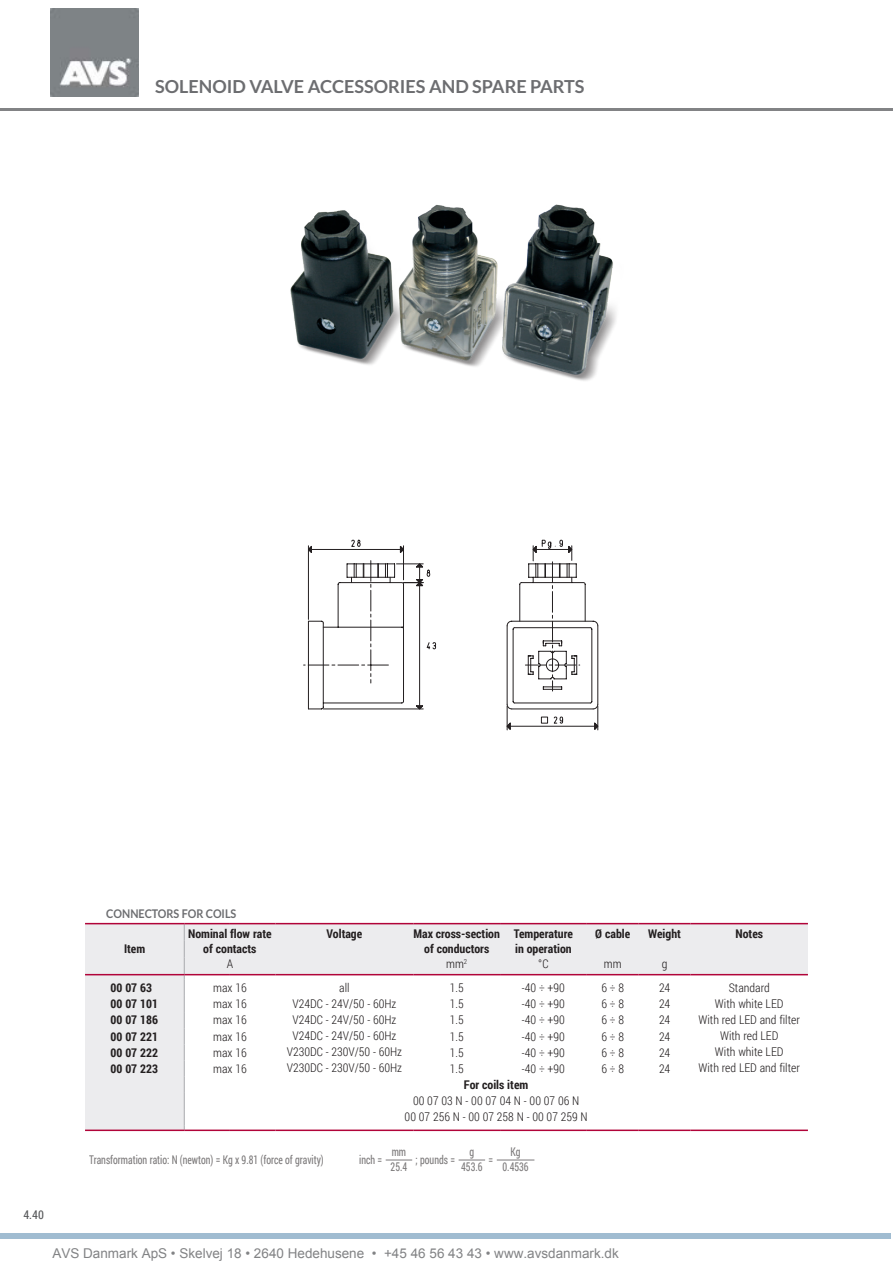
<style>
.page{position:relative;width:893px;height:1263px;background:#fff}
.page>*{position:absolute;margin:0;border:0;box-sizing:border-box;transform-origin:0 0}
.t1{font:700 18px "Lato";color:#6c6d70}
.t2{font:13.5px "Arial";color:#828385}
.t3{font:300 12px/16.2px "Roboto Condensed";color:#231f20;text-align:center}
.t4{font:700 12px "Roboto Condensed";color:#231f20}
.t5{font:12px "Roboto Condensed";color:#231f20;scale:.81 1}
.t6{font:700 12px "Lato";color:#6c6d70;scale:.9 1}
.t7{font:12px "Roboto Condensed";color:#57585a}
</style>
<div class="page">
<img style="left:290px;top:204px;width:326px;height:177px">
<svg style="left:308px;top:539px;width:291px;height:192px"></svg>
<svg style="left:85px;top:924px;width:723px;height:205px"></svg>
<svg style="left:276px;top:975px;width:415px;height:5px"></svg>
<svg style="left:184px;top:924px;width:1px;height:205px"></svg>
<hr style="left:85px;top:974px;width:99px;height:1px;background:#b10439">
<hr style="left:184px;top:974px;width:46px;height:1px;background:#b10439">
<hr style="left:230px;top:974px;width:46px;height:1px;background:#b10439">
<hr style="left:276px;top:974px;width:137px;height:1px;background:#b10439">
<hr style="left:413px;top:974px;width:87px;height:1px;background:#b10439">
<hr style="left:500px;top:974px;width:87px;height:1px;background:#b10439">
<hr style="left:587px;top:974px;width:52px;height:1px;background:#b10439">
<hr style="left:639px;top:974px;width:52px;height:1px;background:#b10439">
<hr style="left:691px;top:974px;width:117px;height:1px;background:#b10439">
<hr style="left:85px;top:1129px;width:99px;height:2px;background:#b10439">
<hr style="left:184px;top:1129px;width:46px;height:2px;background:#b10439">
<hr style="left:230px;top:1129px;width:46px;height:2px;background:#b10439">
<hr style="left:276px;top:1129px;width:137px;height:2px;background:#b10439">
<hr style="left:413px;top:1129px;width:87px;height:2px;background:#b10439">
<hr style="left:500px;top:1129px;width:87px;height:2px;background:#b10439">
<hr style="left:587px;top:1129px;width:52px;height:2px;background:#b10439">
<hr style="left:639px;top:1129px;width:52px;height:2px;background:#b10439">
<hr style="left:691px;top:1129px;width:117px;height:2px;background:#b10439">
<hr style="left:85px;top:923px;width:99px;height:1px;background:#b10439">
<hr style="left:184px;top:923px;width:46px;height:1px;background:#b10439">
<hr style="left:230px;top:923px;width:46px;height:1px;background:#b10439">
<hr style="left:276px;top:923px;width:137px;height:1px;background:#b10439">
<hr style="left:413px;top:923px;width:87px;height:1px;background:#b10439">
<hr style="left:500px;top:923px;width:87px;height:1px;background:#b10439">
<hr style="left:587px;top:923px;width:52px;height:1px;background:#b10439">
<hr style="left:639px;top:923px;width:52px;height:1px;background:#b10439">
<hr style="left:691px;top:923px;width:117px;height:1px;background:#b10439">
<svg style="left:386px;top:1160px;width:26px;height:1px"></svg>
<svg style="left:459px;top:1160px;width:26px;height:1px"></svg>
<hr style="left:497px;top:1160px;width:37px;height:1px;background:#231f20">
<img style="left:51px;top:9px;width:88px;height:88px">
<h1 class="t1" style="left:155px;top:76px;width:431px">SOLENOID VALVE ACCESSORIES AND SPARE PARTS</h1>
<p class="t6" style="left:106px;top:907px;width:146px">CONNECTORS FOR COILS</p>
<p class="t4" style="left:124px;top:940px;width:23px">Item</p>
<p class="t4" style="left:188px;top:925px;width:85px">Nominal flow rate</p>
<p class="t4" style="left:327px;top:925px;width:37px">Voltage</p>
<p class="t4" style="left:413px;top:925px;width:161px">Max cross-section Temperature</p>
<p class="t4" style="left:595px;top:925px;width:37px">Ø cable</p>
<p class="t4" style="left:648px;top:925px;width:34px">Weight</p>
<p class="t4" style="left:735px;top:925px;width:29px">Notes</p>
<p class="t4" style="left:203px;top:940px;width:55px">of contacts</p>
<p class="t4" style="left:424px;top:940px;width:67px">of conductors</p>
<p class="t4" style="left:515px;top:940px;width:58px">in operation</p>
<p class="t3" style="left:227px;top:955px;width:8px">A</p>
<p class="t3" style="left:446px;top:955px;width:23px">mm<sup>2</sup></p>
<p class="t3" style="left:538px;top:955px;width:12px">°C</p>
<p class="t3" style="left:604px;top:955px;width:19px">mm</p>
<p class="t3" style="left:662px;top:955px;width:7px">g</p>
<p class="t3" style="left:339px;top:979px;width:12px">all</p>
<p class="t3" style="left:729px;top:979px;width:43px">Standard</p>
<p class="t3" style="left:292px;top:995px;width:105px">V24DC - 24V/50 - 60Hz</p>
<p class="t3" style="left:715px;top:995px;width:70px">With white LED</p>
<p class="t3" style="left:292px;top:1011px;width:105px">V24DC - 24V/50 - 60Hz</p>
<p class="t3" style="left:698px;top:1011px;width:103px">With red LED and filter</p>
<p class="t3" style="left:292px;top:1027px;width:105px">V24DC - 24V/50 - 60Hz</p>
<p class="t3" style="left:720px;top:1027px;width:60px">With red LED</p>
<p class="t3" style="left:287px;top:1043px;width:117px">V230DC - 230V/50 - 60Hz</p>
<p class="t3" style="left:715px;top:1043px;width:70px">With white LED</p>
<p class="t3" style="left:287px;top:1060px;width:117px">V230DC - 230V/50 - 60Hz</p>
<p class="t3" style="left:698px;top:1060px;width:103px">With red LED and filter</p>
<p class="t4" style="left:464px;top:1076px;width:66px">For coils item</p>
<p class="t4" style="left:111px;top:979px;width:43px">00 07 63</p>
<p class="t3" style="left:213px;top:979px;width:35px">max 16</p>
<p class="t3" style="left:450px;top:979px;width:15px">1.5</p>
<p class="t3" style="left:522px;top:979px;width:45px">-40 ÷ +90</p>
<p class="t3" style="left:601px;top:979px;width:24px">6 ÷ 8</p>
<p class="t3" style="left:659px;top:979px;width:13px">24</p>
<p class="t4" style="left:111px;top:995px;width:49px">00 07 101</p>
<p class="t3" style="left:213px;top:995px;width:35px">max 16</p>
<p class="t3" style="left:450px;top:995px;width:15px">1.5</p>
<p class="t3" style="left:522px;top:995px;width:45px">-40 ÷ +90</p>
<p class="t3" style="left:601px;top:995px;width:24px">6 ÷ 8</p>
<p class="t3" style="left:659px;top:995px;width:13px">24</p>
<p class="t4" style="left:111px;top:1012px;width:49px">00 07 186</p>
<p class="t3" style="left:213px;top:1012px;width:35px">max 16</p>
<p class="t3" style="left:450px;top:1012px;width:15px">1.5</p>
<p class="t3" style="left:522px;top:1012px;width:45px">-40 ÷ +90</p>
<p class="t3" style="left:601px;top:1012px;width:24px">6 ÷ 8</p>
<p class="t3" style="left:659px;top:1012px;width:13px">24</p>
<p class="t4" style="left:111px;top:1028px;width:49px">00 07 221</p>
<p class="t3" style="left:213px;top:1028px;width:35px">max 16</p>
<p class="t3" style="left:450px;top:1028px;width:15px">1.5</p>
<p class="t3" style="left:522px;top:1028px;width:45px">-40 ÷ +90</p>
<p class="t3" style="left:601px;top:1028px;width:24px">6 ÷ 8</p>
<p class="t3" style="left:659px;top:1028px;width:13px">24</p>
<p class="t4" style="left:111px;top:1044px;width:49px">00 07 222</p>
<p class="t3" style="left:213px;top:1044px;width:35px">max 16</p>
<p class="t3" style="left:450px;top:1044px;width:15px">1.5</p>
<p class="t3" style="left:522px;top:1044px;width:45px">-40 ÷ +90</p>
<p class="t3" style="left:601px;top:1044px;width:24px">6 ÷ 8</p>
<p class="t3" style="left:659px;top:1044px;width:13px">24</p>
<p class="t4" style="left:111px;top:1060px;width:49px">00 07 223</p>
<p class="t3" style="left:213px;top:1060px;width:35px">max 16</p>
<p class="t3" style="left:450px;top:1060px;width:15px">1.5</p>
<p class="t3" style="left:522px;top:1060px;width:45px">-40 ÷ +90</p>
<p class="t3" style="left:601px;top:1060px;width:24px">6 ÷ 8</p>
<p class="t3" style="left:659px;top:1060px;width:13px">24</p>
<p class="t3" style="left:405px;top:1092px;width:185px">00 07 03 N - 00 07 04 N - 00 07 06 N<br>00 07 256 N - 00 07 258 N - 00 07 259 N</p>
<p class="t5" style="left:89px;top:1151px;width:291px">Transformation ratio: N (newton) = Kg x 9.81 (force of gravity)</p>
<p class="t5" style="left:359px;top:1151px;width:30px">inch =</p>
<p class="t5" style="left:511px;top:1143px;width:14px">Kg</p>
<p class="t5" style="left:392px;top:1143px;width:19px">mm</p>
<p class="t5" style="left:469px;top:1143px;width:7px">g</p>
<p class="t5" style="left:416px;top:1151px;width:50px">; pounds =</p>
<p class="t5" style="left:489px;top:1151px;width:7px">=</p>
<p class="t5" style="left:391px;top:1158px;width:22px">25.4</p>
<p class="t5" style="left:461px;top:1158px;width:28px">453.6</p>
<p class="t5" style="left:503px;top:1158px;width:34px">0.4536</p>
<p class="t7" style="left:23px;top:1206px;width:22px">4.40</p>
<p class="t2" style="left:52px;top:1244px;width:568px">AVS Danmark ApS • Skelvej 18 • 2640 Hedehusene • +45 46 56 43 43 • www.avsdanmark.dk</p>
</div>
